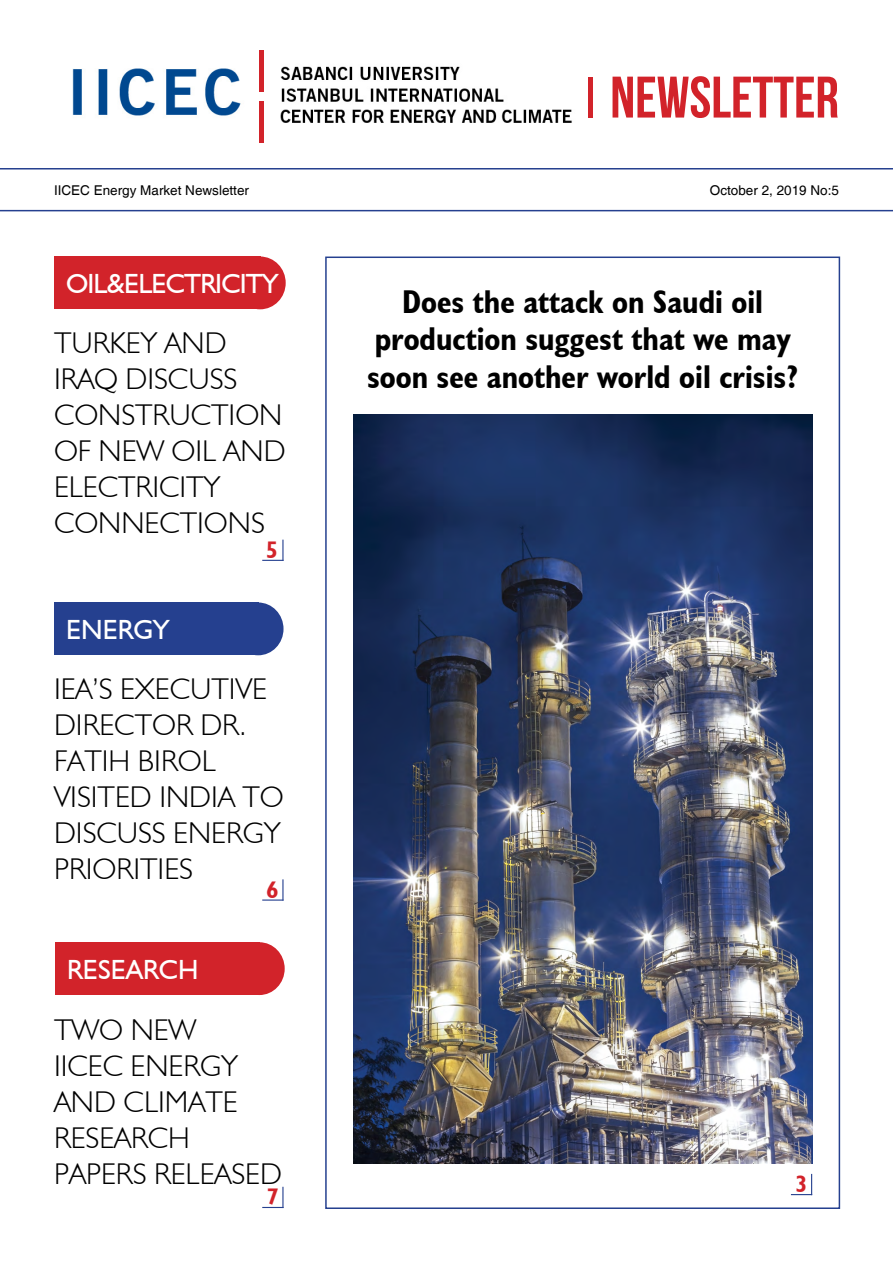
<style>
.page{position:relative;width:893px;height:1263px;background:#fff}
.page>*{position:absolute;margin:0;border:0;box-sizing:border-box;transform-origin:0 0}
.t1{font:58.5px "Bebas Neue";color:#d2232a}
.t2{font:700 condensed 33px/37.5px "Humanist 521 BT";color:#000;text-align:center}
.t3{font:300 30px/36px "Humanist 521 BT";color:#000}
.t4{font:27.75px "Humanist 521 BT";letter-spacing:-.015em;color:#fff}
.t5{font:700 condensed 24px "Humanist 521 BT";color:#d2232a}
.t6{font:13.5px "Helvetica";color:#000}
</style>
<div class="page">
<img style="left:72px;top:66px;width:517px;height:57px">
<hr style="left:589px;top:77px;width:4px;height:41px;background:#d2232a">
<div style="left:255px;top:49px;width:12px;height:94px;background:#fff"></div>
<hr style="left:259px;top:50px;width:4px;height:41px;background:#d2232a">
<hr style="left:259px;top:101px;width:4px;height:41px;background:#d2232a">
<hr style="left:0;top:168px;width:893px;height:1px;background:#25408f">
<hr style="left:0;top:210px;width:893px;height:1px;background:#25408f">
<img style="left:353px;top:415px;width:459px;height:748px">
<div style="left:54px;top:256px;width:206px;height:53px;background:#d2232a"></div>
<div style="left:235px;top:256px;width:51px;height:53px;background:#d2232a;border-radius:50%"></div>
<div style="left:55px;top:942px;width:204px;height:53px;background:#d2232a"></div>
<div style="left:234px;top:942px;width:51px;height:53px;background:#d2232a;border-radius:50%"></div>
<div style="left:54px;top:602px;width:204px;height:53px;background:#25408f"></div>
<div style="left:233px;top:602px;width:50px;height:53px;background:#25408f;border-radius:50%"></div>
<hr style="left:282px;top:879px;width:2px;height:22px;background:#25408f">
<hr style="left:262px;top:899px;width:21px;height:2px;background:#25408f">
<hr style="left:282px;top:540px;width:2px;height:21px;background:#25408f">
<svg style="left:262px;top:560px;width:20px;height:1px"></svg>
<hr style="left:282px;top:1187px;width:2px;height:21px;background:#25408f">
<svg style="left:262px;top:1207px;width:20px;height:1px"></svg>
<svg style="left:791px;top:1174px;width:21px;height:21px"></svg>
<h1 class="t1" style="left:610px;top:65px;width:230px">NEWSLETTER</h1>
<p class="t6" style="left:54px;top:182px;width:197px">IICEC Energy Market Newsletter</p>
<p class="t6" style="left:710px;top:182px;width:131px">October 2, 2019 No:5</p>
<p class="t4" style="left:66px;top:267px;width:214px">OIL&amp;ELECTRICITY</p>
<p class="t3" style="left:54px;top:325px;width:233px">TURKEY AND<br>IRAQ DISCUSS<br>CONSTRUCTION<br>OF NEW OIL AND<br>ELECTRICITY<br>CONNECTIONS</p>
<p class="t5" style="left:266px;top:535px;width:12px">5</p>
<p class="t4" style="left:66px;top:613px;width:105px">ENERGY</p>
<p class="t3" style="left:54px;top:670px;width:231px">IEA’S EXECUTIVE<br>DIRECTOR DR.<br>FATIH BIROL<br>VISITED INDIA TO<br>DISCUSS ENERGY<br>PRIORITIES</p>
<p class="t5" style="left:266px;top:874px;width:13px">6</p>
<p class="t4" style="left:67px;top:952px;width:133px">RESEARCH</p>
<p class="t3" style="left:54px;top:1011px;width:229px">TWO NEW<br>IICEC ENERGY<br>AND CLIMATE<br>RESEARCH<br>PAPERS RELEASED</p>
<p class="t5" style="left:268px;top:1182px;width:12px">7</p>
<p class="t2" style="left:367px;top:282px;width:433px">Does the attack on Saudi oil production suggest that we may soon see another world oil crisis?</p>
<p class="t5" style="left:797px;top:1169px;width:11px">3</p>
</div>
